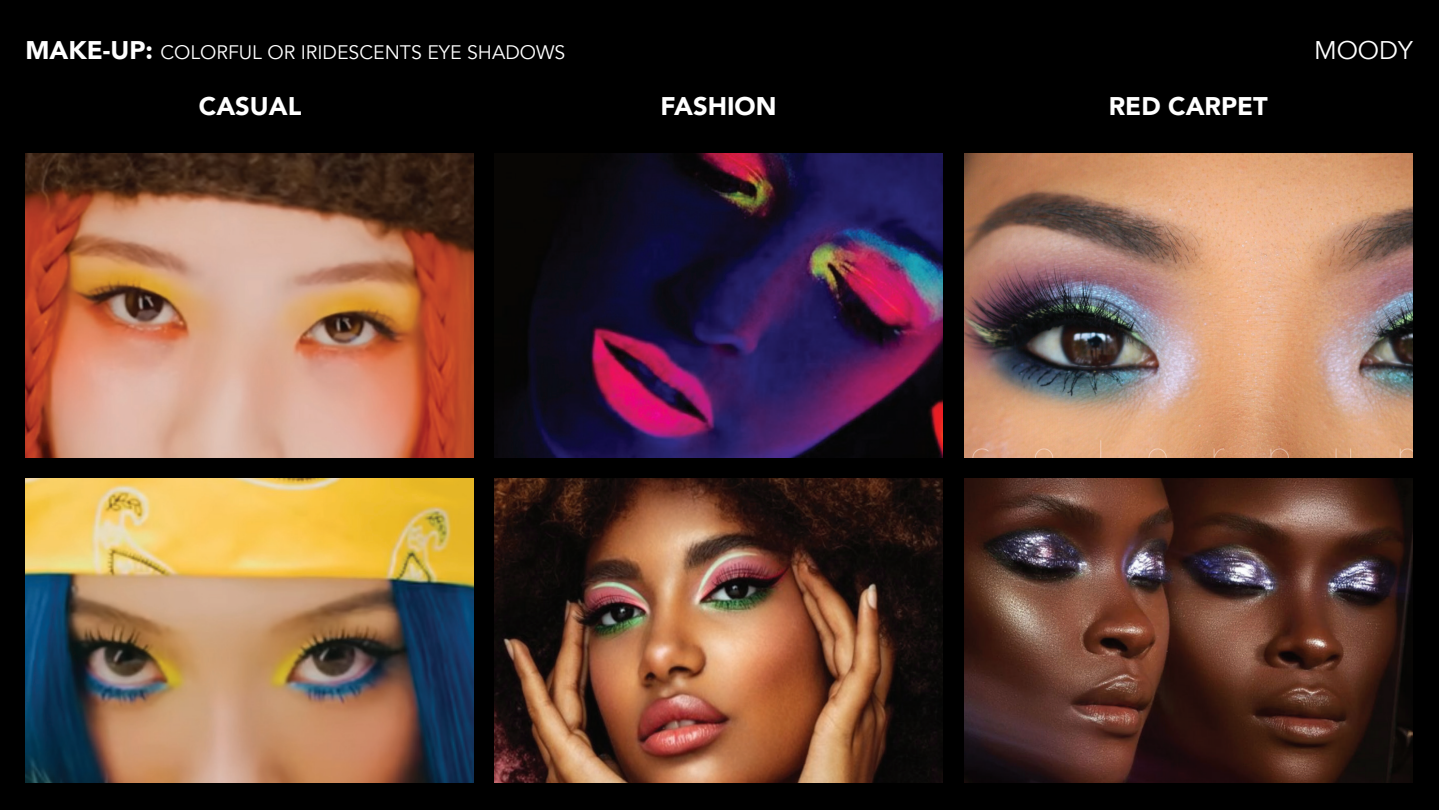
<style>
.page{position:relative;width:1440px;height:810px;background:#fff}
.page>*{position:absolute;margin:0;border:0;box-sizing:border-box;transform-origin:0 0}
.t1{font:900 25.5px "Avenir";color:#fff}
.t2{font:25.5px "Avenir";color:#fff}
.t3{font:19.5px "Avenir";color:#fff}
.s1{font-weight:900;font-size:25.5px}
</style>
<div class="page">
<div style="left:0;top:0;width:1438px;height:810px;background:#000"></div>
<img style="left:26px;top:153px;width:447px;height:305px">
<img style="left:26px;top:478px;width:447px;height:305px">
<img style="left:495px;top:153px;width:447px;height:305px">
<img style="left:495px;top:478px;width:447px;height:305px">
<img style="left:964px;top:153px;width:448px;height:305px">
<img style="left:964px;top:478px;width:448px;height:305px">
<p class="t3" style="left:26px;top:40px;width:541px"><span class="s1">MAKE-UP:</span> COLORFUL OR IRIDESCENTS EYE SHADOWS</p>
<h1 class="t2" style="left:1314px;top:35px;width:100px">MOODY</h1>
<h1 class="t1" style="left:199px;top:84px;width:104px">CASUAL</h1>
<h1 class="t1" style="left:660px;top:84px;width:118px">FASHION</h1>
<h1 class="t1" style="left:1109px;top:84px;width:161px">RED CARPET</h1>
</div>
